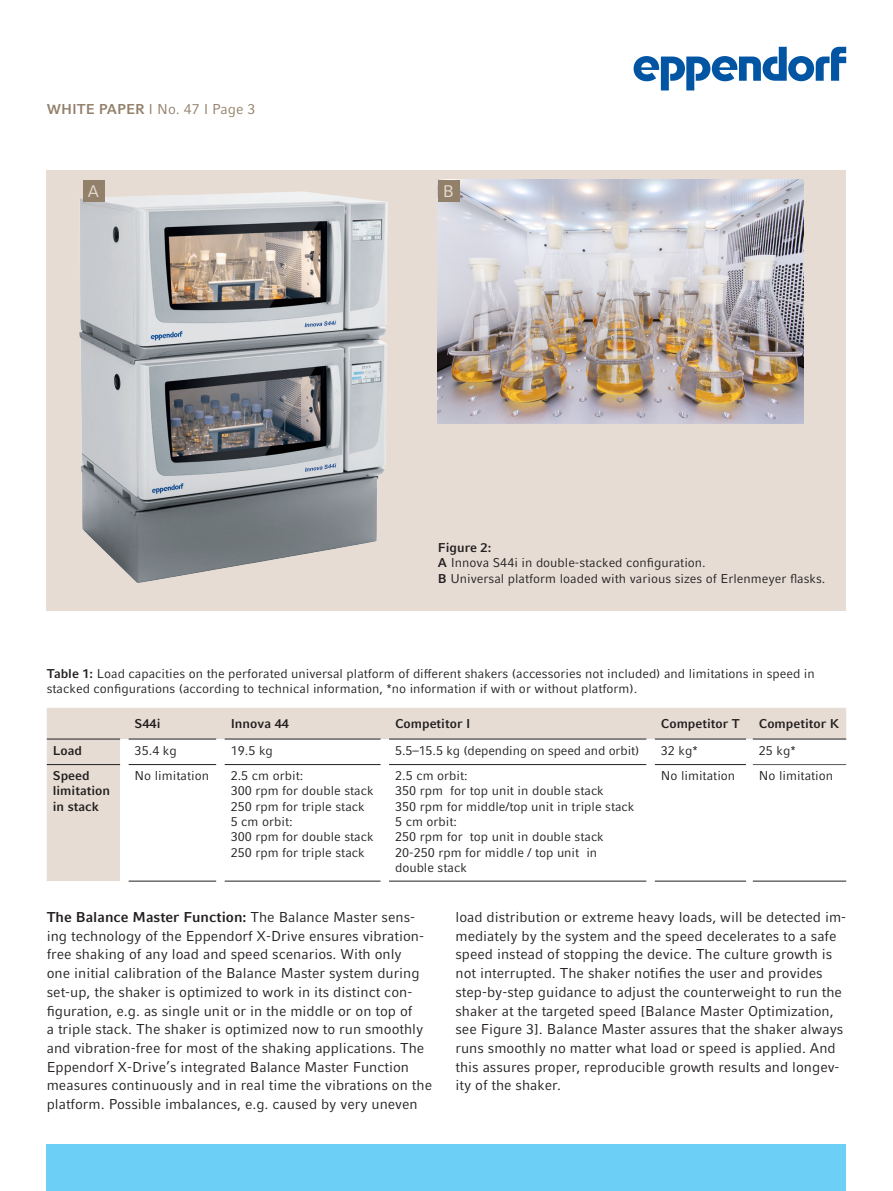
<style>
.page{position:relative;width:893px;height:1191px;background:#fff}
.page>*{position:absolute;margin:0;border:0;box-sizing:border-box;transform-origin:0 0}
.t1{font:16.8px "Compatil Factfor Eppendorf";color:#e6dcd4}
.t2{font:14.25px/18.8px "Compatil Factfor Eppendorf";color:#231f20}
.t3{font:14.25px "Compatil Factfor Eppendorf";color:#93806b}
.t4{font:12.75px/15.3px "Compatil Factfor Eppendorf";color:#231f20}
.t5{font:700 12.75px/15.3px "Compatil Factfor Eppendorf";color:#231f20}
.s1{font-weight:700}
</style>
<div class="page">
<div style="left:47px;top:1144px;width:799px;height:47px;background:#6bcff6"></div>
<svg style="left:634px;top:47px;width:212px;height:43px"></svg>
<div style="left:47px;top:708px;width:799px;height:173px;background:#e6dcd4"></div>
<svg style="left:120px;top:739px;width:726px;height:142px"></svg>
<hr style="left:47px;top:764px;width:73px;height:1px;background:#231f20">
<hr style="left:129px;top:738px;width:87px;height:1px;background:#231f20">
<hr style="left:129px;top:764px;width:87px;height:1px;background:#231f20">
<hr style="left:129px;top:880px;width:87px;height:1px;background:#231f20">
<hr style="left:225px;top:738px;width:156px;height:1px;background:#231f20">
<hr style="left:225px;top:764px;width:156px;height:1px;background:#231f20">
<hr style="left:225px;top:880px;width:156px;height:1px;background:#231f20">
<hr style="left:389px;top:738px;width:257px;height:1px;background:#231f20">
<hr style="left:389px;top:764px;width:257px;height:1px;background:#231f20">
<hr style="left:389px;top:880px;width:257px;height:1px;background:#231f20">
<hr style="left:655px;top:738px;width:91px;height:1px;background:#231f20">
<hr style="left:655px;top:764px;width:91px;height:1px;background:#231f20">
<hr style="left:655px;top:880px;width:91px;height:1px;background:#231f20">
<hr style="left:753px;top:738px;width:93px;height:1px;background:#231f20">
<hr style="left:753px;top:880px;width:93px;height:1px;background:#231f20">
<hr style="left:753px;top:764px;width:93px;height:1px;background:#57585a">
<hr style="left:47px;top:738px;width:73px;height:1px;background:#231f20">
<div style="left:47px;top:170px;width:799px;height:441px;background:#e6dcd4"></div>
<img style="left:79px;top:180px;width:309px;height:403px">
<img style="left:438px;top:180px;width:365px;height:243px">
<div style="left:438px;top:180px;width:21px;height:21px;background:#93806b"></div>
<div style="left:83px;top:180px;width:21px;height:21px;background:#93806b"></div>
<p class="t3" style="left:47px;top:100px;width:210px"><span class="s1">WHITE PAPER</span> I No. 47 I Page 3</p>
<p class="t1" style="left:88px;top:181px;width:13px">A</p>
<p class="t1" style="left:443px;top:181px;width:13px">B</p>
<p class="t4" style="left:438px;top:540px;width:389px"><span class="s1">Figure 2:<br>A</span> Innova S44i in double-stacked configuration.<br><span class="s1">B</span> Universal platform loaded with various sizes of Erlenmeyer flasks.</p>
<p class="t4" style="left:47px;top:666px;width:770px"><span class="s1">Table 1:</span> Load capacities on the perforated universal platform of different shakers (accessories not included) and limitations in speed in stacked configurations (according to technical information, *no information if with or without platform).</p>
<p class="t5" style="left:135px;top:716px;width:27px">S44i</p>
<p class="t5" style="left:231px;top:716px;width:60px">Innova 44</p>
<p class="t5" style="left:395px;top:716px;width:77px">Competitor I</p>
<p class="t5" style="left:661px;top:716px;width:81px">Competitor T</p>
<p class="t5" style="left:759px;top:716px;width:82px">Competitor K</p>
<p class="t5" style="left:53px;top:742px;width:31px">Load</p>
<p class="t4" style="left:135px;top:742px;width:44px">35.4 kg</p>
<p class="t4" style="left:231px;top:742px;width:44px">19.5 kg</p>
<p class="t4" style="left:395px;top:742px;width:246px">5.5–15.5 kg (depending on speed and orbit)</p>
<p class="t4" style="left:661px;top:742px;width:38px">32 kg*</p>
<p class="t4" style="left:759px;top:742px;width:38px">25 kg*</p>
<p class="t5" style="left:53px;top:768px;width:59px">Speed limitation in stack</p>
<p class="t4" style="left:135px;top:768px;width:76px">No limitation</p>
<p class="t4" style="left:231px;top:768px;width:144px">2.5 cm orbit:<br>300 rpm for double stack<br>250 rpm for triple stack<br>5 cm orbit:<br>300 rpm for double stack<br>250 rpm for triple stack</p>
<p class="t4" style="left:395px;top:768px;width:241px">2.5 cm orbit:<br>350 rpm for top unit in double stack<br>350 rpm for middle/top unit in triple stack<br>5 cm orbit:<br>250 rpm for top unit in double stack<br>20-250 rpm for middle / top unit in double stack</p>
<p class="t4" style="left:661px;top:768px;width:76px">No limitation</p>
<p class="t4" style="left:759px;top:768px;width:76px">No limitation</p>
<p class="t2" style="left:47px;top:907px;width:387px"><span class="s1">The Balance Master Function:</span> The Balance Master sens&shy;ing technology of the Eppendorf X-Drive ensures vibration&shy;free shaking of any load and speed scenarios. With only<br>one initial calibration of the Balance Master system during set-up, the shaker is optimized to work in its distinct con&shy;figuration, e.g. as single unit or in the middle or on top of<br>a triple stack. The shaker is optimized now to run smoothly and vibration-free for most of the shaking applications. The Eppendorf X-Drive’s integrated Balance Master Function measures continuously and in real time the vibrations on the platform. Possible imbalances, e.g. caused by very uneven</p>
<p class="t2" style="left:455px;top:907px;width:392px">load distribution or extreme heavy loads, will be detected im&shy;mediately by the system and the speed decelerates to a safe speed instead of stopping the device. The culture growth is not interrupted. The shaker notifies the user and provides step-by-step guidance to adjust the counterweight to run the shaker at the targeted speed [Balance Master Optimization, see Figure 3]. Balance Master assures that the shaker always runs smoothly no matter what load or speed is applied. And this assures proper, reproducible growth results and longev&shy;ity of the shaker.</p>
</div>
